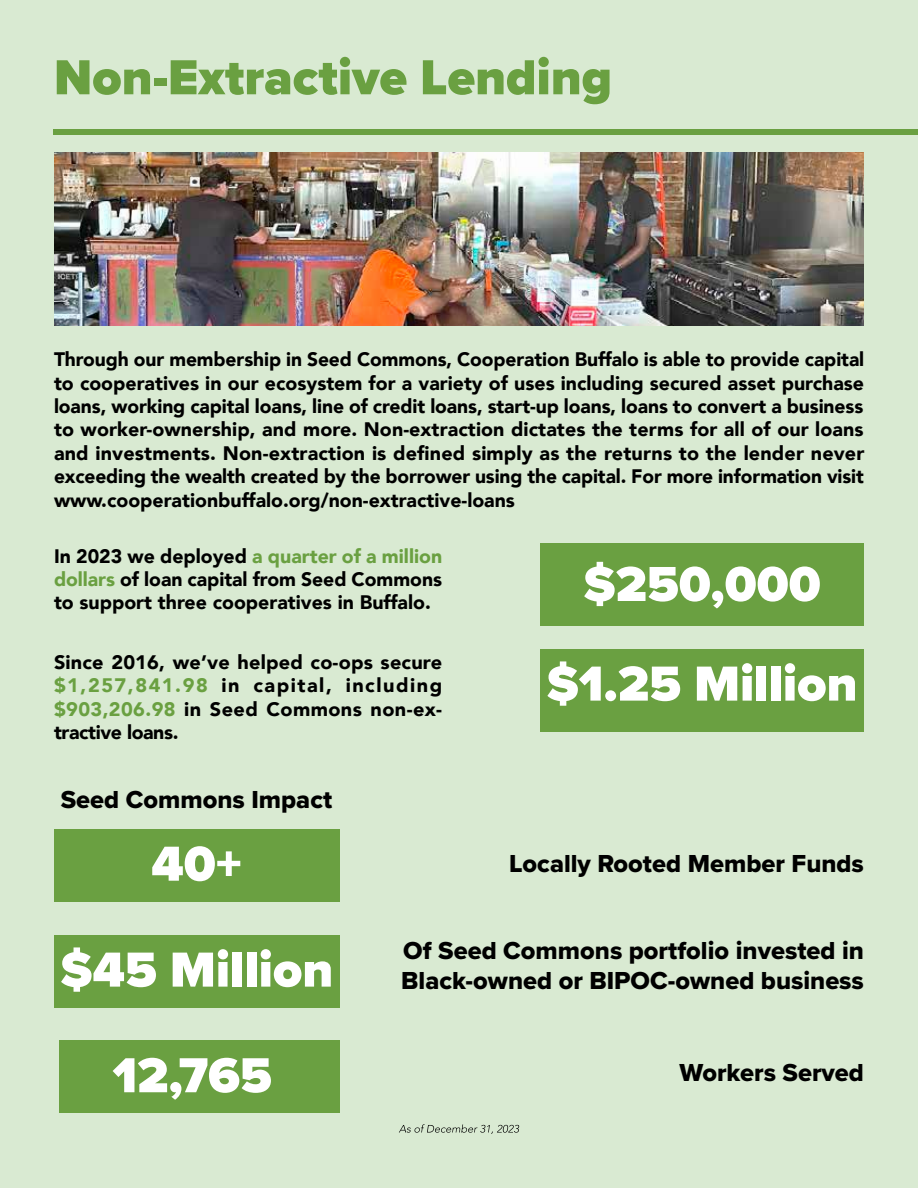
<style>
.page{position:relative;width:918px;height:1188px;background:#d9ead2}
.page>*{position:absolute;margin:0;border:0;box-sizing:border-box;transform-origin:0 0}
.t1{font:900 51px "Proxima Nova";color:#fff}
.t2{font:900 51px "Proxima Nova";color:#6aa041}
.t3{font:25.5px "Proxima Nova Extrabld";color:#000}
.t4{font:900 19.5px/23.4px "Avenir";color:#000;text-align:justify}
.s1{color:#6aa041}
</style>
<div class="page">
<div style="left:540px;top:543px;width:324px;height:82px;background:#6aa041"></div>
<div style="left:540px;top:650px;width:324px;height:82px;background:#6aa041"></div>
<div style="left:54px;top:830px;width:285px;height:72px;background:#6aa041"></div>
<img style="left:54px;top:152px;width:810px;height:174px">
<div style="left:53px;top:129px;width:865px;height:5px;background:#6aa041"></div>
<div style="left:54px;top:935px;width:285px;height:73px;background:#6aa041"></div>
<div style="left:59px;top:1041px;width:280px;height:72px;background:#6aa041"></div>
<svg style="left:399px;top:1124px;width:120px;height:10px"></svg>
<h1 class="t2" style="left:54px;top:39px;width:560px">Non-Extractive Lending</h1>
<p class="t4" style="left:54px;top:347px;width:812px">Through our membership in Seed Commons, Cooperation Buffalo is able to provide capital to cooperatives in our ecosystem for a variety of uses including secured asset purchase loans, working capital loans, line of credit loans, start-up loans, loans to convert a business to worker-ownership, and more. Non-extraction dictates the terms for all of our loans and investments. Non-extraction is defined simply as the returns to the lender never exceeding the wealth created by the borrower using the capital. For more information visit www.cooperationbuffalo.org/non-extractive-loans</p>
<p class="t4" style="left:54px;top:544px;width:390px">In 2023 we deployed <span class="s1">a quarter of a million dollars</span> of loan capital from Seed Commons to support three cooperatives in Buffalo.</p>
<h1 class="t1" style="left:583px;top:546px;width:239px">$250,000</h1>
<p class="t4" style="left:54px;top:650px;width:390px">Since 2016, we’ve helped co-ops secure <span class="s1">$1,257,841.98</span> in capital, including <span class="s1">$903,206.98</span> in Seed Commons non-ex&shy;tractive loans.</p>
<h1 class="t1" style="left:546px;top:646px;width:313px">$1.25 Million</h1>
<h2 class="t3" style="left:61px;top:780px;width:273px">Seed Commons Impact</h2>
<h1 class="t1" style="left:151px;top:826px;width:92px">40+</h1>
<h2 class="t3" style="left:509px;top:845px;width:356px">Locally Rooted Member Funds</h2>
<h1 class="t1" style="left:60px;top:932px;width:275px">$45 Million</h1>
<h2 class="t3" style="left:403px;top:931px;width:462px">Of Seed Commons portfolio invested in</h2>
<h2 class="t3" style="left:401px;top:962px;width:464px">Black-owned or BIPOC-owned business</h2>
<h1 class="t1" style="left:113px;top:1037px;width:161px">12,765</h1>
<h2 class="t3" style="left:680px;top:1053px;width:186px">Workers Served</h2>
</div>
